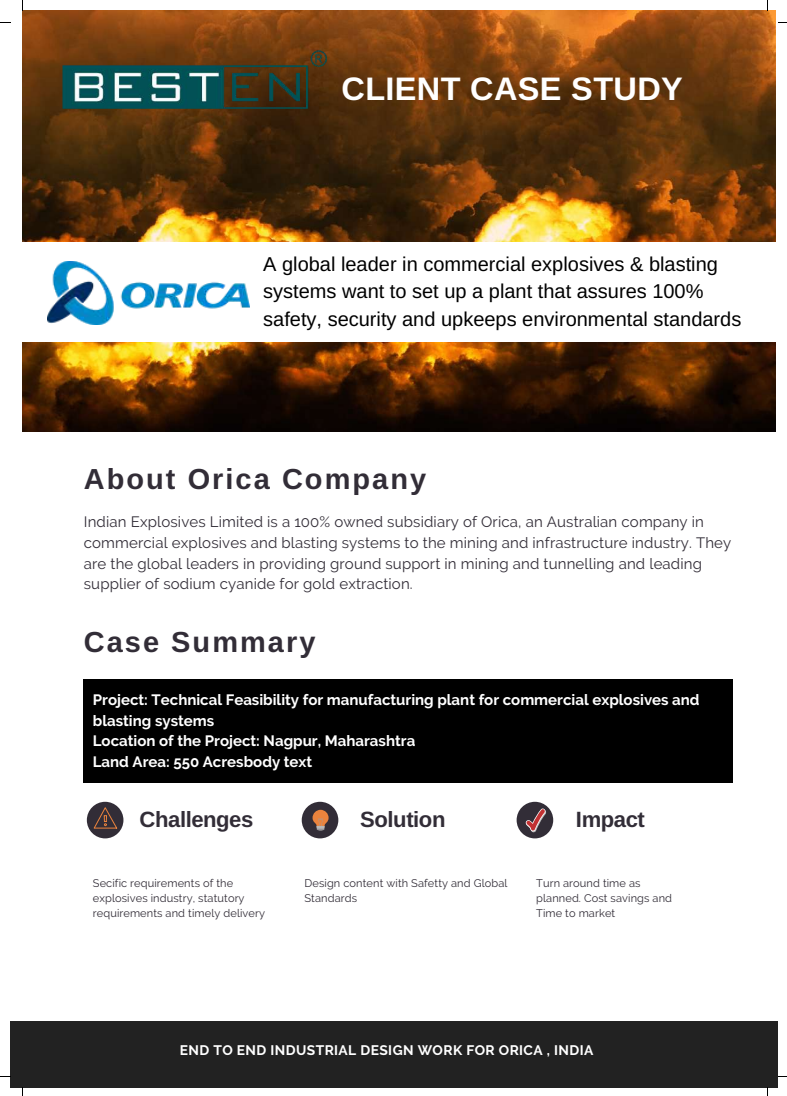
<style>
.page{position:relative;width:787px;height:1096px;background:#fff}
.page>*{position:absolute;margin:0;border:0;box-sizing:border-box;transform-origin:0 0}
.t1{font:700 32.5px "Arimo";letter-spacing:.01em;color:#fff}
.t2{font:700 29px "Arimo";letter-spacing:.07em;color:#322d37}
.t3{font:700 22.12px "Arimo";letter-spacing:-.02em;color:#322d37}
.t4{font:20px/27.6px "Arimo";color:#000}
.t5{font:15px/20.6px "Raleway";letter-spacing:.01em;color:#322d37}
.t6{font:700 15px/20.6px "Raleway";color:#fff}
.t7{font:700 13.75px "Raleway";letter-spacing:.03em;color:#fff}
.t8{font:11px/15px "Raleway";letter-spacing:.01em;color:#322d37}
</style>
<div class="page">
<img style="left:22px;top:10px;width:754px;height:421px">
<div style="left:87px;top:801px;width:36px;height:37px;background:#322d37;border-radius:50%"></div>
<div style="left:302px;top:801px;width:36px;height:37px;background:#322d37;border-radius:50%"></div>
<div style="left:517px;top:801px;width:36px;height:37px;background:#322d37;border-radius:50%"></div>
<div style="left:10px;top:242px;width:766px;height:99px;background:#fff"></div>
<svg style="left:94px;top:807px;width:23px;height:21px"></svg>
<svg style="left:313px;top:809px;width:16px;height:21px"></svg>
<svg style="left:525px;top:808px;width:21px;height:24px"></svg>
<div style="left:10px;top:1021px;width:768px;height:65px;background:#222"></div>
<img style="left:62px;top:50px;width:265px;height:58px">
<img style="left:47px;top:261px;width:202px;height:63px">
<div style="left:84px;top:679px;width:648px;height:103px;background:#000"></div>
<h1 class="t1" style="left:342px;top:70px;width:343px">CLIENT CASE STUDY</h1>
<h3 class="t4" style="left:263px;top:250px;width:480px">A global leader in commercial explosives &amp; blasting systems want to set up a plant that assures 100% safety, security and upkeeps environmental standards</h3>
<h2 class="t2" style="left:84px;top:463px;width:344px">About Orica Company</h2>
<p class="t5" style="left:84px;top:512px;width:649px">Indian Explosives Limited is a 100% owned subsidiary of Orica, an Australian company in commercial explosives and blasting systems to the mining and infrastructure industry. They are the global leaders in providing ground support in mining and tunnelling and leading supplier of sodium cyanide for gold extraction.</p>
<h2 class="t2" style="left:84px;top:626px;width:233px">Case Summary</h2>
<p class="t6" style="left:93px;top:689px;width:608px">Project: Technical Feasibility for manufacturing plant for commercial explosives and blasting systems<br>Location of the Project: Nagpur, Maharashtra<br>Land Area: 550 Acresbody text</p>
<h3 class="t3" style="left:140px;top:806px;width:115px">Challenges</h3>
<h3 class="t3" style="left:360px;top:806px;width:87px">Solution</h3>
<h3 class="t3" style="left:576px;top:806px;width:70px">Impact</h3>
<p class="t8" style="left:93px;top:875px;width:174px">Secific requirements of the explosives industry, statutory requirements and timely delivery</p>
<p class="t8" style="left:304px;top:875px;width:205px">Design content with Safetty and Global<br>Standards</p>
<p class="t8" style="left:536px;top:875px;width:137px">Turn around time as planned. Cost savings and<br>Time to market</p>
<p class="t7" style="left:180px;top:1041px;width:415px">END TO END INDUSTRIAL DESIGN WORK FOR ORICA , INDIA</p>
</div>
